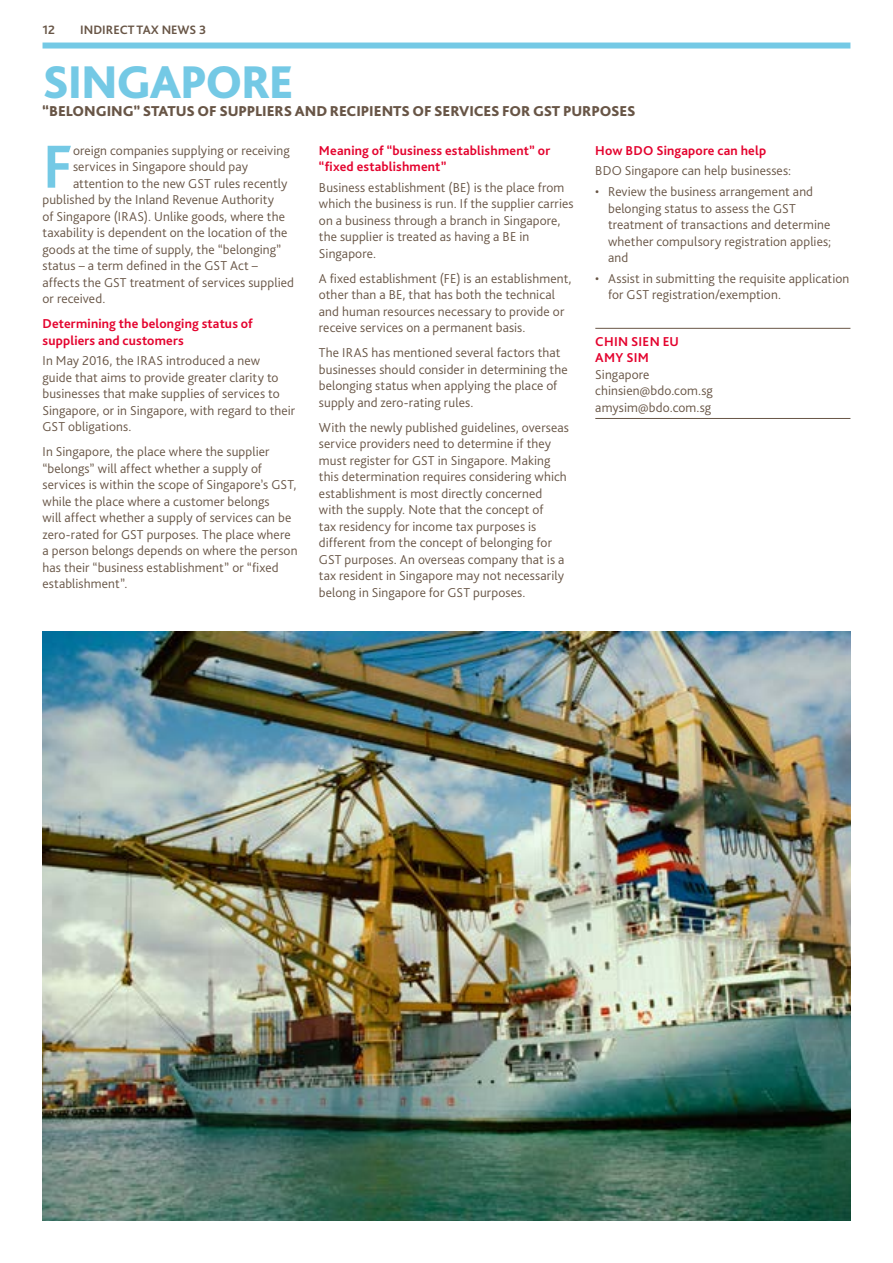
<style>
.page{position:relative;width:893px;height:1263px;background:#fff}
.page>*{position:absolute;margin:0;border:0;box-sizing:border-box;transform-origin:0 0}
.t1{font:700 63.6px "Bliss Pro";color:#74c9e5}
.t2{font:800 48px "Bliss Pro";letter-spacing:-.03em;color:#74c9e5}
.t3{font:800 15px "Bliss Pro";letter-spacing:-.005em;color:#685546}
.t4{font:300 13.5px/16.5px "Bliss Pro";letter-spacing:.01em;color:#685546}
.t5{font:700 13.5px/16.5px "Bliss Pro";letter-spacing:.015em;color:#e4032e}
.t6{font:700 12.75px "Bliss Pro";color:#685546}
</style>
<div class="page">
<div style="left:43px;top:43px;width:807px;height:6px;background:#74c9e5"></div>
<hr style="left:595px;top:328px;width:255px;height:1px;background:#685546">
<hr style="left:595px;top:418px;width:255px;height:1px;background:#685546">
<img style="left:43px;top:631px;width:807px;height:589px">
<p class="t6" style="left:43px;top:22px;width:14px">12</p>
<p class="t6" style="left:80px;top:22px;width:128px">INDIRECT TAX NEWS 3</p>
<h2 class="t2" style="left:43px;top:52px;width:253px">SINGAPORE</h2>
<p class="t3" style="left:43px;top:102px;width:595px">“BELONGING” STATUS OF SUPPLIERS AND RECIPIENTS OF SERVICES FOR GST PURPOSES</p>
<h1 class="t1" style="left:43px;top:127px;width:32px">F</h1>
<p class="t4" style="left:73px;top:142px;width:218px">oreign companies supplying or receiving</p>
<p class="t5" style="left:319px;top:142px;width:233px">Meaning of “business establishment” or “fixed establishment”</p>
<p class="t4" style="left:319px;top:179px;width:256px">Business establishment (BE) is the place from which the business is run. If the supplier carries on a business through a branch in Singapore, the supplier is treated as having a BE in Singapore.</p>
<p class="t4" style="left:319px;top:270px;width:254px">A fixed establishment (FE) is an establishment, other than a BE, that has both the technical and human resources necessary to provide or receive services on a permanent basis.</p>
<p class="t4" style="left:319px;top:344px;width:250px">The IRAS has mentioned several factors that businesses should consider in determining the belonging status when applying the place of supply and zero-rating rules.</p>
<p class="t4" style="left:319px;top:419px;width:251px">With the newly published guidelines, overseas service providers need to determine if they must register for GST in Singapore. Making this determination requires considering which establishment is most directly concerned with the supply. Note that the concept of<br>tax residency for income tax purposes is different from the concept of belonging for GST purposes. An overseas company that is a tax resident in Singapore may not necessarily belong in Singapore for GST purposes.</p>
<p class="t5" style="left:595px;top:142px;width:172px">How BDO Singapore can help</p>
<p class="t4" style="left:595px;top:162px;width:197px">BDO Singapore can help businesses:</p>
<p class="t4" style="left:608px;top:183px;width:225px;text-indent:-13px">• Review the business arrangement and belonging status to assess the GST treatment of transactions and determine whether compulsory registration applies; and</p>
<p class="t4" style="left:608px;top:270px;width:243px;text-indent:-13px">• Assist in submitting the requisite application for GST registration/exemption.</p>
<p class="t5" style="left:595px;top:333px;width:85px">CHIN SIEN EU<br>AMY SIM</p>
<p class="t4" style="left:595px;top:366px;width:119px">Singapore chinsien@bdo.com.sg amysim@bdo.com.sg</p>
<p class="t4" style="left:73px;top:158px;width:176px">services in Singapore should pay</p>
<p class="t4" style="left:73px;top:175px;width:216px">attention to the new GST rules recently</p>
<p class="t4" style="left:43px;top:191px;width:233px">published by the Inland Revenue Authority</p>
<p class="t4" style="left:43px;top:208px;width:244px">of Singapore (IRAS). Unlike goods, where the</p>
<p class="t4" style="left:43px;top:224px;width:246px">taxability is dependent on the location of the</p>
<p class="t4" style="left:43px;top:241px;width:240px">goods at the time of supply, the “belonging”</p>
<p class="t4" style="left:43px;top:257px;width:217px">status – a term defined in the GST Act –</p>
<p class="t4" style="left:43px;top:274px;width:253px">affects the GST treatment of services supplied</p>
<p class="t4" style="left:43px;top:290px;width:64px">or received.</p>
<p class="t5" style="left:43px;top:315px;width:212px">Determining the belonging status of suppliers and customers</p>
<p class="t4" style="left:43px;top:352px;width:254px">In May 2016, the IRAS introduced a new<br>guide that aims to provide greater clarity to businesses that make supplies of services to Singapore, or in Singapore, with regard to their GST obligations.</p>
<p class="t4" style="left:43px;top:443px;width:256px">In Singapore, the place where the supplier “belongs” will affect whether a supply of services is within the scope of Singapore’s GST, while the place where a customer belongs<br>will affect whether a supply of services can be zero-rated for GST purposes. The place where a person belongs depends on where the person has their “business establishment” or “fixed establishment”.</p>
</div>
